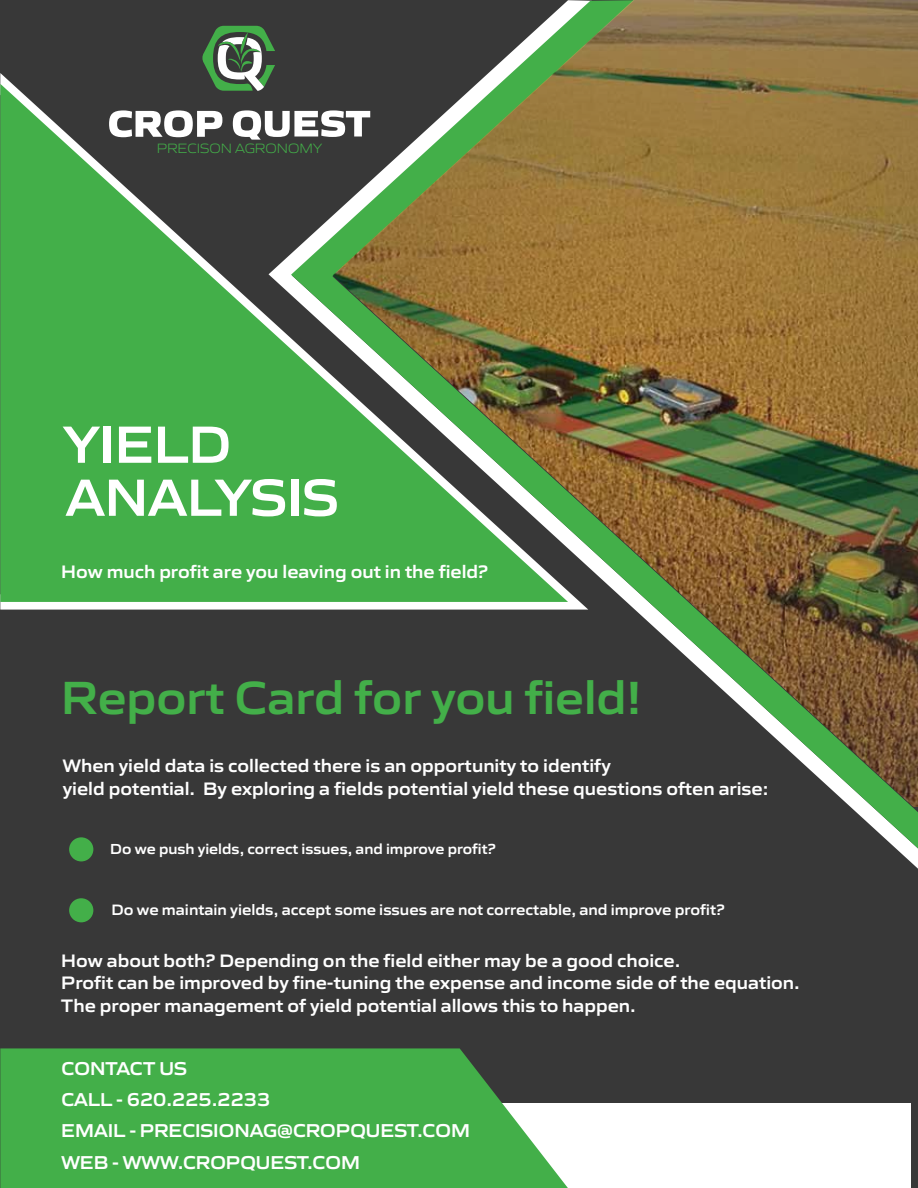
<style>
.page{position:relative;width:918px;height:1188px;background:#383838}
.page>*{position:absolute;margin:0;border:0;box-sizing:border-box;transform-origin:0 0}
.t1{font:600 54px/53.1px "Gomme Sans";color:#fff}
.t2{font:600 48px "Gomme Sans";color:#43af49}
.t3{font:600 19.2px/31.3px "Gomme Sans";color:#fff}
.t4{font:600 18.6px/22.4px "Gomme Sans";color:#fff}
.t5{font:600 15.6px "Gomme Sans";color:#fff}
.t6{font:600 15px "Gomme Sans";color:#fff}
.t7{font:300 13.95px "Gomme Sans";color:#43af49}
</style>
<div class="page">
<div style="left:2px;top:1104px;width:909px;height:84px;background:#fff"></div>
<svg style="left:0;top:1048px;width:568px;height:140px;background:#48aa4e"></svg>
<svg style="left:0;top:84px;width:332px;height:518px;fill:#43af49"></svg>
<svg style="left:233px;top:110px;width:99px;height:30px"></svg>
<svg style="left:109px;top:110px;width:113px;height:27px"></svg>
<svg style="left:202px;top:26px;width:73px;height:65px"></svg>
<img style="left:332px;top:0;width:586px;height:806px">
<div style="left:69px;top:837px;width:24px;height:24px;background:#43af49;border-radius:50%"></div>
<div style="left:69px;top:898px;width:24px;height:24px;background:#43af49;border-radius:50%"></div>
<p class="t7" style="left:157px;top:138px;width:167px">PRECISON AGRONOMY</p>
<h1 class="t1" style="left:64px;top:413px;width:276px">YIELD<br>ANALYSIS</h1>
<p class="t4" style="left:61px;top:558px;width:428px">How much profit are you leaving out in the field?</p>
<h2 class="t2" style="left:61px;top:660px;width:582px">Report Card for you field!</h2>
<p class="t4" style="left:63px;top:753px;width:707px">When yield data is collected there is an opportunity to identify<br>yield potential. By exploring a fields potential yield these questions often arise:</p>
<p class="t6" style="left:110px;top:837px;width:387px">Do we push yields, correct issues, and improve profit?</p>
<p class="t5" style="left:111px;top:897px;width:615px">Do we maintain yields, accept some issues are not correctable, and improve profit?</p>
<p class="t4" style="left:61px;top:948px;width:740px">How about both? Depending on the field either may be a good choice.<br>Profit can be improved by fine-tuning the expense and income side of the equation.<br>The proper management of yield potential allows this to happen.</p>
<p class="t3" style="left:61px;top:1051px;width:410px">CONTACT US<br>CALL - 620.225.2233<br>EMAIL - PRECISIONAG@CROPQUEST.COM<br>WEB - WWW.CROPQUEST.COM</p>
</div>
